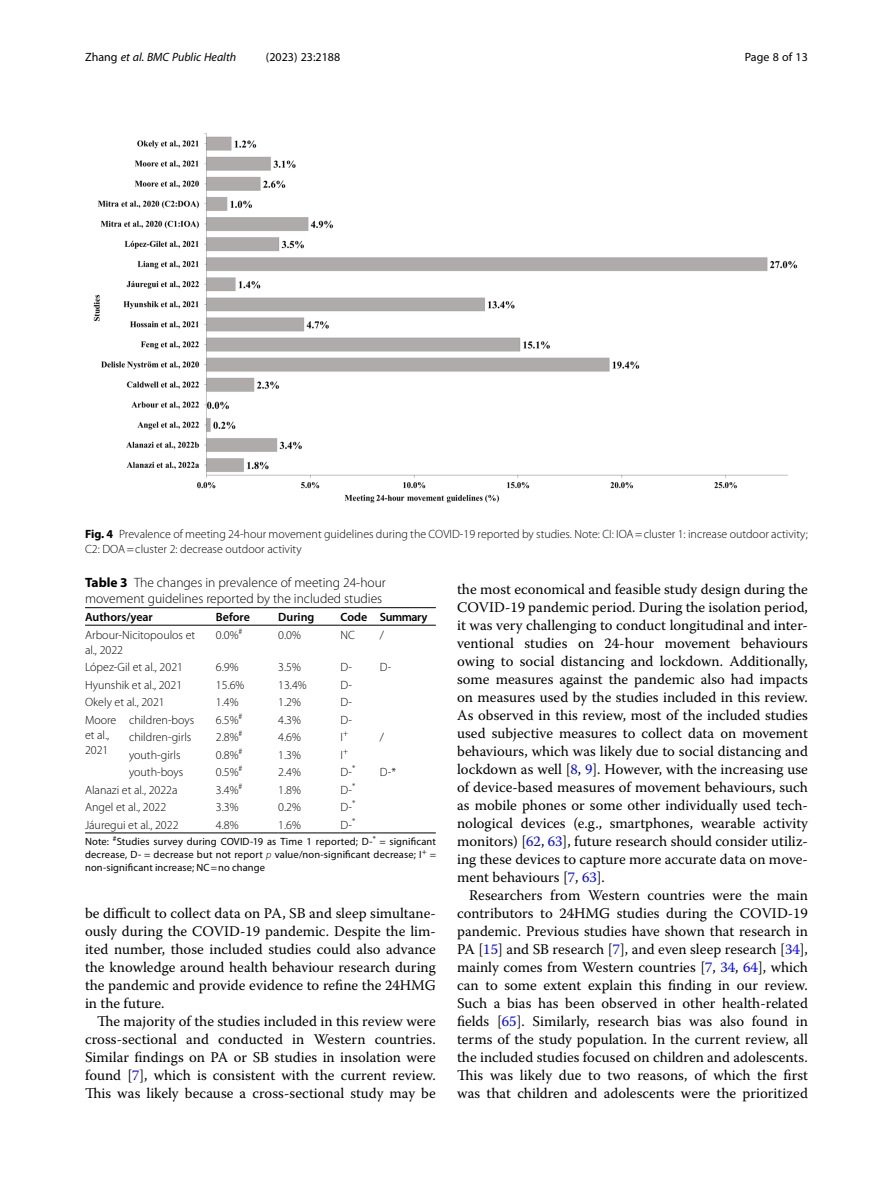
<style>
.page{position:relative;width:893px;height:1191px;background:#fff}
.page>*{position:absolute;margin:0;border:0;box-sizing:border-box;transform-origin:0 0}
.Body_Text_Indent{font:14.7px/18px "Warnock Pro";color:#000;text-align:justify}
.Body_Text{font:14.7px/18px "Warnock Pro";color:#000;text-align:justify}
.Table_Caption{font:300 13.5px/16.5px "Myriad Pro";color:#000}
.Table_Body{font:300 12px/15px "Myriad Pro";color:#000}
.Figure_Caption{font:300 12px/15px "Myriad Pro";color:#000}
.Table_Head{font:600 12px "Myriad Pro";color:#000}
.t1{font:italic 12px "Myriad Pro";color:#000}
.t2{font:12px "Myriad Pro";color:#000}
.Table_Head-2{font:600 12px "Myriad Pro";letter-spacing:-.035em;color:#000}
.Table_Footnote{font:10.5px/12.8px "Myriad Pro";letter-spacing:.01em;color:#000}
.s1{font-style:normal}
.s2{font-weight:700}
.s3{font-weight:300;font-style:italic}
.s4{color:#00f}
</style>
<div class="page">
<hr style="left:380px;top:832px;width:56px;height:1px;background:#000">
<hr style="left:85px;top:625px;width:44px;height:1px;background:#000">
<hr style="left:129px;top:625px;width:87px;height:1px;background:#000">
<hr style="left:216px;top:607px;width:62px;height:1px;background:#000">
<hr style="left:216px;top:625px;width:62px;height:1px;background:#000">
<hr style="left:278px;top:607px;width:63px;height:1px;background:#000">
<hr style="left:278px;top:625px;width:63px;height:1px;background:#000">
<hr style="left:341px;top:607px;width:39px;height:1px;background:#000">
<hr style="left:341px;top:625px;width:39px;height:1px;background:#000">
<hr style="left:380px;top:607px;width:56px;height:1px;background:#000">
<hr style="left:380px;top:625px;width:56px;height:1px;background:#000">
<hr style="left:216px;top:832px;width:62px;height:1px;background:#000">
<hr style="left:278px;top:832px;width:63px;height:1px;background:#000">
<hr style="left:341px;top:832px;width:39px;height:1px;background:#000">
<hr style="left:85px;top:832px;width:44px;height:1px;background:#000">
<hr style="left:129px;top:832px;width:87px;height:1px;background:#000">
<hr style="left:85px;top:607px;width:44px;height:1px;background:#000">
<hr style="left:129px;top:607px;width:87px;height:1px;background:#000">
<img style="left:93px;top:133px;width:705px;height:370px">
<p class="t1" style="left:85px;top:50px;width:153px"><span class="s1">Zhang</span> et al. BMC Public Health</p>
<p class="t2" style="left:266px;top:50px;width:76px">(2023) 23:2188</p>
<p class="t2" style="left:745px;top:50px;width:65px">Page 8 of 13</p>
<p class="Figure_Caption" style="left:85px;top:527px;width:724px"><span class="s2">Fig. 4</span> Prevalence of meeting 24-hour movement guidelines during the COVID-19 reported by studies. Note: CI: IOA=cluster 1: increase outdoor activity;<br>C2: DOA=cluster 2: decrease outdoor activity</p>
<p class="Table_Caption" style="left:85px;top:574px;width:302px"><span class="s2">Table 3</span> The changes in prevalence of meeting 24-hour movement guidelines reported by the included studies</p>
<p class="Table_Head" style="left:85px;top:609px;width:69px">Authors/year</p>
<p class="Table_Head" style="left:216px;top:609px;width:35px">Before</p>
<p class="Table_Head" style="left:278px;top:609px;width:38px">During</p>
<p class="Table_Head" style="left:341px;top:609px;width:28px">Code</p>
<p class="Table_Head-2" style="left:380px;top:609px;width:49px">Summary</p>
<p class="Table_Body" style="left:85px;top:627px;width:112px">Arbour-Nicitopoulos et al., 2022</p>
<p class="Table_Body" style="left:216px;top:627px;width:28px">0.0%<sup>#</sup></p>
<p class="Table_Body" style="left:278px;top:627px;width:24px">0.0%</p>
<p class="Table_Body" style="left:341px;top:627px;width:16px">NC</p>
<p class="Table_Body" style="left:380px;top:627px;width:6px">/</p>
<p class="Table_Body" style="left:85px;top:660px;width:100px">López-Gil et al., 2021</p>
<p class="Table_Body" style="left:216px;top:660px;width:24px">6.9%</p>
<p class="Table_Body" style="left:278px;top:660px;width:24px">3.5%</p>
<p class="Table_Body" style="left:341px;top:660px;width:13px">D-</p>
<p class="Table_Body" style="left:380px;top:660px;width:13px">D-</p>
<p class="Table_Body" style="left:85px;top:677px;width:99px">Hyunshik et al., 2021</p>
<p class="Table_Body" style="left:216px;top:677px;width:30px">15.6%</p>
<p class="Table_Body" style="left:278px;top:677px;width:30px">13.4%</p>
<p class="Table_Body" style="left:341px;top:677px;width:13px">D-</p>
<p class="Table_Body" style="left:85px;top:695px;width:81px">Okely et al., 2021</p>
<p class="Table_Body" style="left:216px;top:695px;width:24px">1.4%</p>
<p class="Table_Body" style="left:278px;top:695px;width:24px">1.2%</p>
<p class="Table_Body" style="left:341px;top:695px;width:13px">D-</p>
<p class="Table_Body" style="left:85px;top:712px;width:33px">Moore et al.,<br>2021</p>
<p class="Table_Body" style="left:129px;top:712px;width:67px">children-boys</p>
<p class="Table_Body" style="left:216px;top:712px;width:28px">6.5%<sup>#</sup></p>
<p class="Table_Body" style="left:278px;top:712px;width:24px">4.3%</p>
<p class="Table_Body" style="left:341px;top:712px;width:13px">D-</p>
<p class="Table_Body" style="left:129px;top:730px;width:64px">children-girls</p>
<p class="Table_Body" style="left:216px;top:730px;width:28px">2.8%<sup>#</sup></p>
<p class="Table_Body" style="left:278px;top:730px;width:24px">4.6%</p>
<p class="Table_Body" style="left:341px;top:730px;width:9px">I<sup>+</sup></p>
<p class="Table_Body" style="left:380px;top:730px;width:6px">/</p>
<p class="Table_Body" style="left:129px;top:747px;width:53px">youth-girls</p>
<p class="Table_Body" style="left:216px;top:747px;width:28px">0.8%<sup>#</sup></p>
<p class="Table_Body" style="left:278px;top:747px;width:24px">1.3%</p>
<p class="Table_Body" style="left:341px;top:747px;width:9px">I<sup>+</sup></p>
<p class="Table_Body" style="left:129px;top:765px;width:56px">youth-boys</p>
<p class="Table_Body" style="left:216px;top:765px;width:28px">0.5%<sup>#</sup></p>
<p class="Table_Body" style="left:278px;top:765px;width:24px">2.4%</p>
<p class="Table_Body" style="left:341px;top:765px;width:16px">D-<sup>*</sup></p>
<p class="Table_Body" style="left:380px;top:765px;width:18px">D-*</p>
<p class="Table_Body" style="left:85px;top:782px;width:94px">Alanazi et al., 2022a</p>
<p class="Table_Body" style="left:216px;top:782px;width:28px">3.4%<sup>#</sup></p>
<p class="Table_Body" style="left:278px;top:782px;width:24px">1.8%</p>
<p class="Table_Body" style="left:341px;top:782px;width:16px">D-<sup>*</sup></p>
<p class="Table_Body" style="left:85px;top:800px;width:83px">Angel et al., 2022</p>
<p class="Table_Body" style="left:216px;top:800px;width:24px">3.3%</p>
<p class="Table_Body" style="left:278px;top:800px;width:24px">0.2%</p>
<p class="Table_Body" style="left:341px;top:800px;width:16px">D-<sup>*</sup></p>
<p class="Table_Body" style="left:85px;top:817px;width:95px">Jáuregui et al., 2022</p>
<p class="Table_Body" style="left:216px;top:817px;width:24px">4.8%</p>
<p class="Table_Body" style="left:278px;top:817px;width:24px">1.6%</p>
<p class="Table_Body" style="left:341px;top:817px;width:16px">D-<sup>*</sup></p>
<p class="Table_Footnote" style="left:85px;top:835px;width:292px">Note: <sup>#</sup>Studies survey during COVID-19 as Time 1 reported; D-<sup>*</sup></p>
<p class="Table_Footnote" style="left:85px;top:835px;width:352px;text-indent:304px">significant decrease, D- decrease but not report <span class="s3">p</span> value/non-significant decrease; I<sup>+ </sup>non-significant increase; NC no change</p>
<p class="Body_Text" style="left:85px;top:904px;width:352px">be difficult to collect data on PA, SB and sleep simultane&shy;ously during the COVID-19 pandemic. Despite the lim&shy;ited number, those included studies could also advance the knowledge around health behaviour research during the pandemic and provide evidence to refine the 24HMG in the future.</p>
<p class="Body_Text_Indent" style="left:85px;top:1012px;width:352px;text-indent:12px">The majority of the studies included in this review were cross-sectional and conducted in Western countries.<br>Similar findings on PA or SB studies in insolation were found [<span class="s4">7</span>], which is consistent with the current review.<br>This was likely because a cross-sectional study may be</p>
<p class="Body_Text_Indent" style="left:457px;top:580px;width:352px">the most economical and feasible study design during the COVID-19 pandemic period. During the isolation period, it was very challenging to conduct longitudinal and inter&shy;ventional studies on 24-hour movement behaviours owing to social distancing and lockdown. Additionally, some measures against the pandemic also had impacts on measures used by the studies included in this review.<br>As observed in this review, most of the included studies used subjective measures to collect data on movement behaviours, which was likely due to social distancing and lockdown as well [<span class="s4">8</span>, <span class="s4">9</span>]. However, with the increasing use of device-based measures of movement behaviours, such as mobile phones or some other individually used tech&shy;nological devices (e.g., smartphones, wearable activity monitors) [<span class="s4">62</span>, <span class="s4">63</span>], future research should consider utiliz&shy;ing these devices to capture more accurate data on move&shy;ment behaviours [<span class="s4">7</span>, <span class="s4">63</span>].</p>
<p class="Body_Text_Indent" style="left:457px;top:886px;width:352px;text-indent:12px">Researchers from Western countries were the main contributors to 24HMG studies during the COVID-19 pandemic. Previous studies have shown that research in PA [<span class="s4">15</span>] and SB research [<span class="s4">7</span>], and even sleep research [<span class="s4">34</span>], mainly comes from Western countries [<span class="s4">7</span>, <span class="s4">34</span>, <span class="s4">64</span>], which can to some extent explain this finding in our review.<br>Such a bias has been observed in other health-related fields [<span class="s4">65</span>]. Similarly, research bias was also found in terms of the study population. In the current review, all the included studies focused on children and adolescents.<br>This was likely due to two reasons, of which the first was that children and adolescents were the prioritized</p>
</div>
